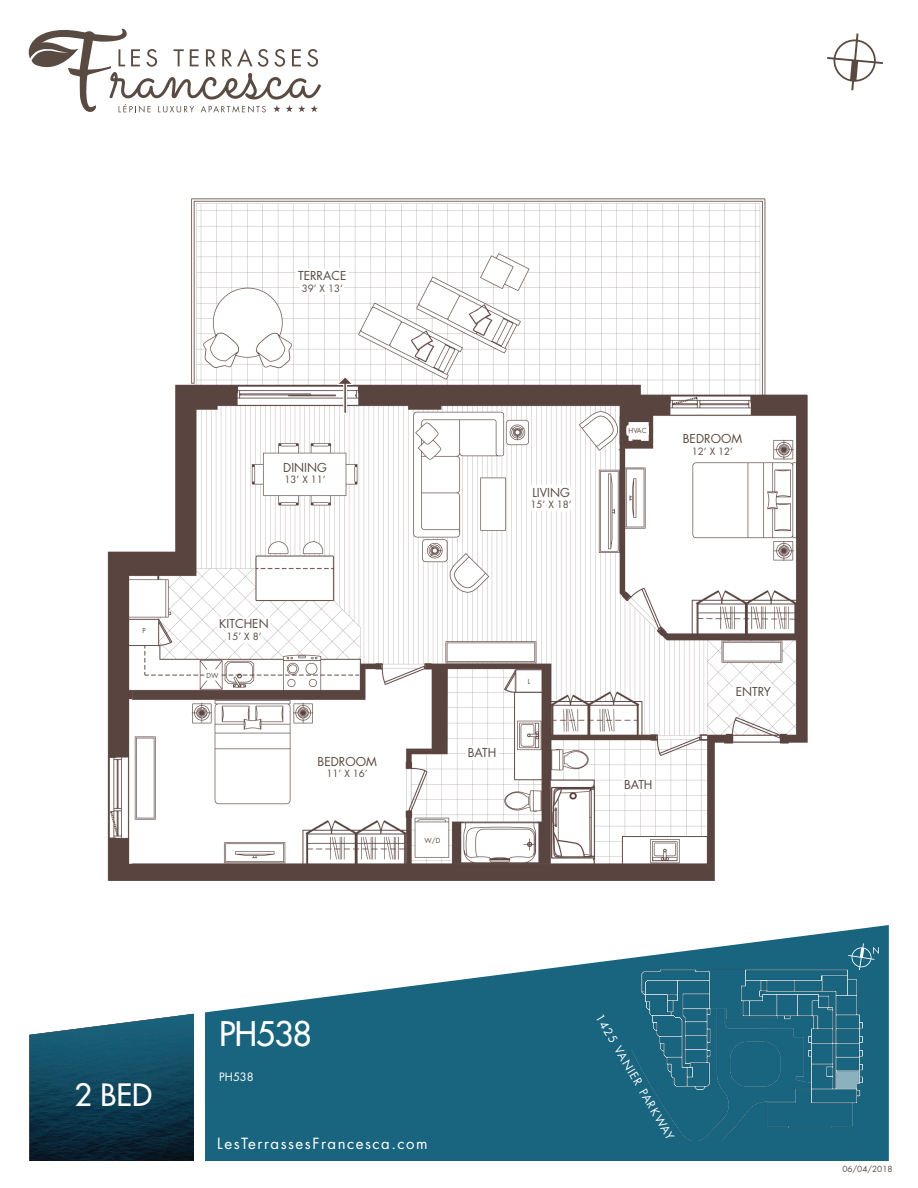
<style>
.page{position:relative;width:918px;height:1188px;background:#fff}
.page>*{position:absolute;margin:0;border:0;box-sizing:border-box;transform-origin:0 0}
.Unit_Number{font:500 33px "Futura Std";letter-spacing:-.025em;color:#fff}
.t1{font:500 30px "Futura Std";color:#fff}
.t2{font:15px "Futura Std";letter-spacing:.1em;color:#fff}
.floorplan_labels{font:12px "Futura Std";color:#594a41}
.Unit_List{font:11.25px "Futura Std";color:#fff}
.floorplan_labels-2{font:9.75px "Futura Std";color:#594a41}
.t3{font:8.25px "Futura Std";color:#594a41}
.floorplan_labels-3{font:6.75px "Futura Std";color:#594a41}
</style>
<div class="page">
<img style="left:107px;top:90px;width:747px;height:791px">
<svg style="left:205px;top:925px;width:684px;height:236px;fill:#19647e"></svg>
<img style="left:29px;top:1013px;width:165px;height:148px">
<svg style="left:28px;top:28px;width:293px;height:85px"></svg>
<svg style="left:848px;top:943px;width:31px;height:27px"></svg>
<div style="left:626px;top:425px;width:23px;height:11px;background:#fff"></div>
<div style="left:217px;top:616px;width:54px;height:27px;background:#fff"></div>
<div style="left:281px;top:459px;width:48px;height:28px;background:#fff"></div>
<div style="left:529px;top:484px;width:45px;height:28px;background:#fff"></div>
<div style="left:295px;top:268px;width:54px;height:27px;background:#fff"></div>
<div style="left:681px;top:431px;width:64px;height:27px;background:#fff"></div>
<div style="left:622px;top:777px;width:32px;height:15px;background:#fff"></div>
<div style="left:316px;top:753px;width:64px;height:27px;background:#fff"></div>
<div style="left:466px;top:745px;width:32px;height:15px;background:#fff"></div>
<div style="left:734px;top:684px;width:40px;height:16px;background:#fff"></div>
<div style="left:422px;top:834px;width:21px;height:13px;background:#fff"></div>
<div style="left:525px;top:676px;width:8px;height:11px;background:#fff"></div>
<div style="left:204px;top:669px;width:17px;height:12px;background:#fff"></div>
<div style="left:140px;top:625px;width:9px;height:11px;background:#fff"></div>
<img style="left:338px;top:376px;width:15px;height:37px">
<img style="left:632px;top:962px;width:232px;height:179px">
<svg style="left:827px;top:33px;width:56px;height:57px"></svg>
<p class="floorplan_labels-3" style="left:142px;top:626px;width:5px">P</p>
<p class="floorplan_labels" style="left:298px;top:268px;width:50px">TERRACE</p>
<p class="floorplan_labels-2" style="left:302px;top:282px;width:43px">39’ X 13’</p>
<p class="floorplan_labels" style="left:283px;top:460px;width:45px">DINING</p>
<p class="floorplan_labels-2" style="left:285px;top:474px;width:43px">13’ X 11’</p>
<p class="floorplan_labels" style="left:219px;top:616px;width:51px">KITCHEN</p>
<p class="floorplan_labels-2" style="left:226px;top:630px;width:37px">15’ X 8’</p>
<p class="floorplan_labels-3" style="left:207px;top:671px;width:13px">DW</p>
<p class="floorplan_labels" style="left:318px;top:754px;width:61px">BEDROOM</p>
<p class="floorplan_labels-2" style="left:327px;top:768px;width:43px">11’ X 16’</p>
<p class="floorplan_labels" style="left:532px;top:485px;width:39px">LIVING</p>
<p class="floorplan_labels-2" style="left:531px;top:499px;width:43px">15’ X 18’</p>
<p class="floorplan_labels" style="left:468px;top:745px;width:30px">BATH</p>
<p class="floorplan_labels-3" style="left:424px;top:836px;width:17px">W/D</p>
<p class="floorplan_labels-3" style="left:528px;top:677px;width:4px">L</p>
<p class="floorplan_labels-3" style="left:629px;top:426px;width:19px">HVAC</p>
<p class="floorplan_labels" style="left:683px;top:431px;width:61px">BEDROOM</p>
<p class="floorplan_labels-2" style="left:692px;top:445px;width:43px">12’ X 12’</p>
<p class="floorplan_labels" style="left:624px;top:777px;width:30px">BATH</p>
<p class="floorplan_labels" style="left:736px;top:684px;width:37px">ENTRY</p>
<h2 class="t1" style="left:74px;top:1076px;width:79px">2 BED</h2>
<p class="Unit_Number" style="left:219px;top:1013px;width:94px">PH538</p>
<p class="Unit_List" style="left:219px;top:1070px;width:36px">PH538</p>
<p class="t2" style="left:217px;top:1134px;width:212px">LesTerrassesFrancesca.com</p>
<p class="Unit_List" style="left:605px;top:1012px;width:144px;rotate:60deg">1425 VANIER PARKWAY</p>
<p class="t3" style="left:842px;top:1164px;width:52px">06/04/2018</p>
</div>
